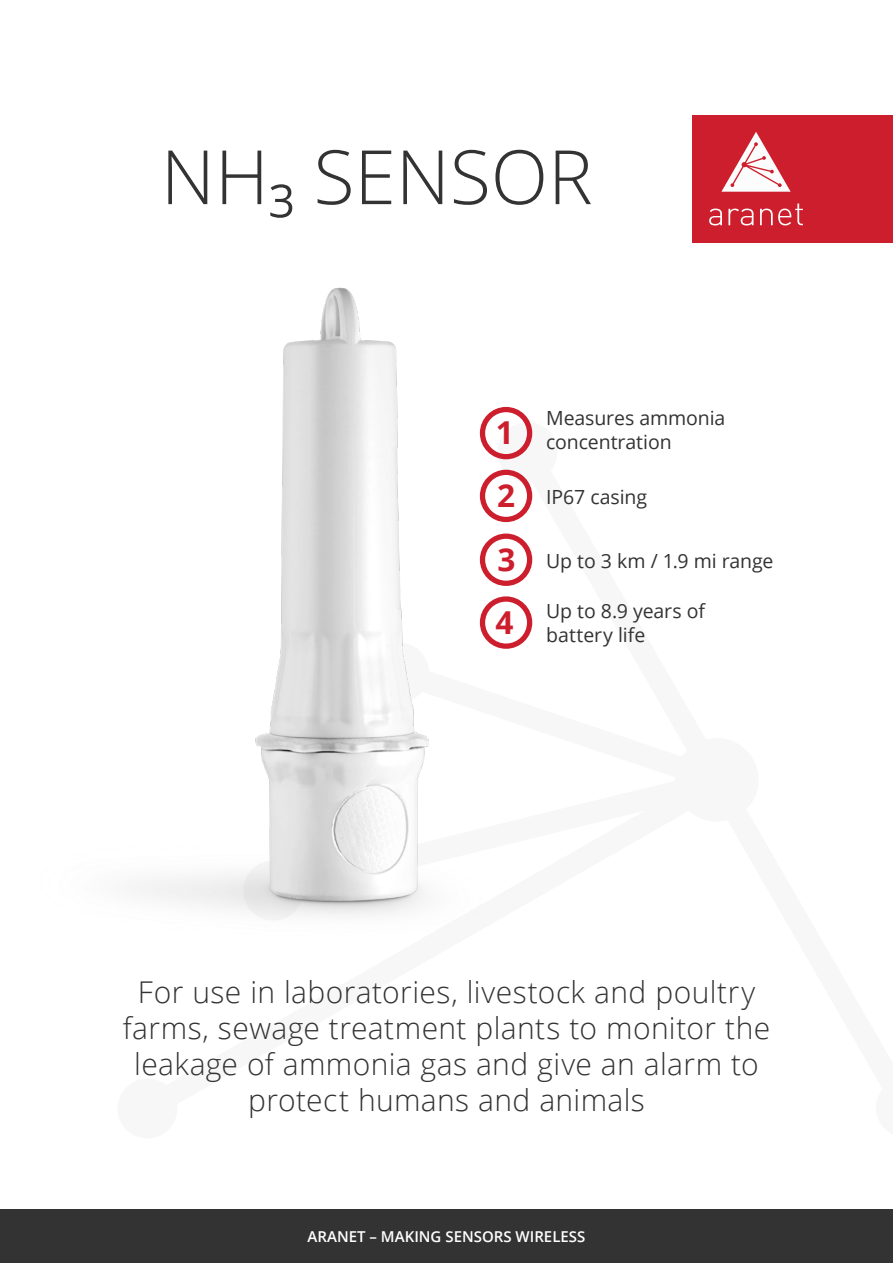
<style>
.page{position:relative;width:893px;height:1263px;background:#fff}
.page>*{position:absolute;margin:0;border:0;box-sizing:border-box;transform-origin:0 0}
.t1{font:300 75px "Open Sans";color:#333}
.t2{font:700 31.65px/62.2px "Open Sans";color:#cd1e2d}
.t3{font:300 30px/36px "Open Sans";letter-spacing:.015em;color:#333;text-align:center}
.t4{font:19.5px/23.4px "Open Sans";letter-spacing:-.005em;color:#333}
.t5{font:600 15px "Open Sans";color:#fff}
.s1{font-weight:700;font-size:31.65px;color:#cd1e2d}
</style>
<div class="page">
<div style="left:0;top:1210px;width:893px;height:53px;background:#333"></div>
<div style="left:692px;top:115px;width:201px;height:127px;background:#cd1e2d"></div>
<svg style="left:710px;top:209px;width:12px;height:5px"></svg>
<svg style="left:728px;top:209px;width:25px;height:5px"></svg>
<svg style="left:760px;top:203px;width:43px;height:22px"></svg>
<svg style="left:721px;top:132px;width:70px;height:60px"></svg>
<img style="left:135px;top:214px;width:655px;height:706px">
<div style="left:480px;top:407px;width:52px;height:52px;border:5px solid #cd1e2d;border-radius:50%"></div>
<div style="left:480px;top:470px;width:52px;height:52px;border:5px solid #cd1e2d;border-radius:50%"></div>
<div style="left:480px;top:533px;width:52px;height:53px;border:5px solid #cd1e2d;border-radius:50%"></div>
<div style="left:480px;top:596px;width:52px;height:53px;border:5px solid #cd1e2d;border-radius:50%"></div>
<h1 class="t1" style="left:161px;top:126px;width:110px">NH</h1>
<h1 class="t1" style="left:269px;top:160px;width:27px">³</h1>
<h1 class="t1" style="left:313px;top:126px;width:281px">SENSOR</h1>
<p class="t2" style="left:496px;top:401px;width:21px">1<br>2</p>
<p class="t4" style="left:546px;top:406px;width:181px">Measures ammonia concentration</p>
<p class="t4" style="left:546px;top:485px;width:102px">IP67 casing</p>
<p class="t4" style="left:497px;top:548px;width:277px"><span class="s1">3</span> Up to 3 km / 1.9 mi range</p>
<p class="t2" style="left:496px;top:590px;width:20px">4</p>
<p class="t4" style="left:546px;top:599px;width:160px">Up to 8.9 years of battery life</p>
<p class="t3" style="left:123px;top:973px;width:649px">For use in laboratories, livestock and poultry farms, sewage treatment plants to monitor the leakage of ammonia gas and give an alarm to protect humans and animals</p>
<p class="t5" style="left:308px;top:1226px;width:279px">ARANET – MAKING SENSORS WIRELESS</p>
</div>
